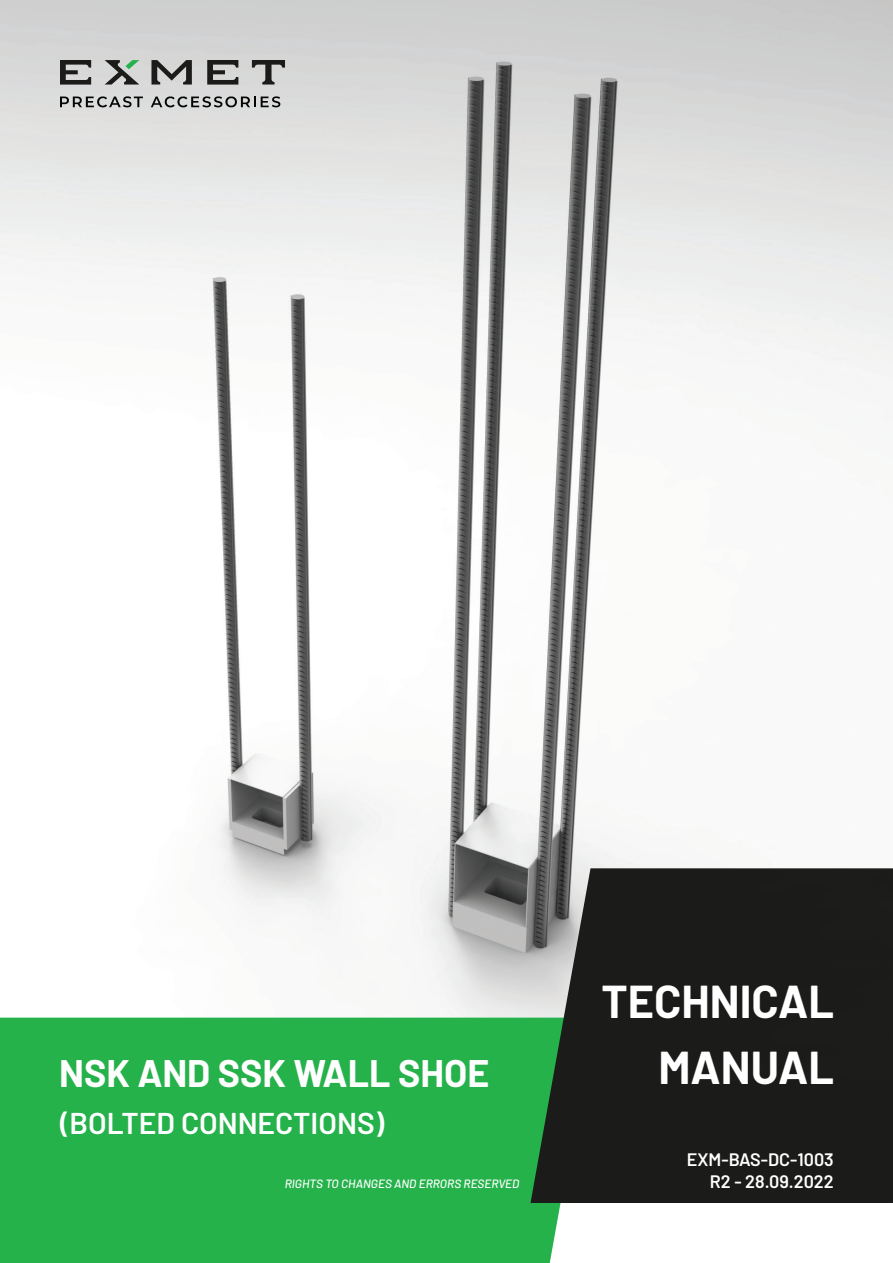
<style>
.page{position:relative;width:893px;height:1263px;background:#fff}
.page>*{position:absolute;margin:0;border:0;box-sizing:border-box;transform-origin:0 0}
.t1{font:700 45px "Barlow";color:#fff}
.t2{font:700 37.5px "Barlow";color:#fff}
.t3{font:600 30px "Barlow";color:#fff}
.t4{font:600 18px/21.6px "Barlow";color:#fff;text-align:right}
.t5{font:italic 500 12px "Barlow";color:#fff}
</style>
<div class="page">
<img style="left:0;top:0;width:893px;height:1017px">
<div style="left:0;top:1017px;width:561px;height:246px;background:#25b24b"></div>
<svg style="left:530px;top:868px;width:363px;height:335px;background:#262c26"></svg>
<svg style="left:252px;top:60px;width:33px;height:25px"></svg>
<svg style="left:207px;top:60px;width:31px;height:25px"></svg>
<svg style="left:151px;top:60px;width:41px;height:25px"></svg>
<svg style="left:60px;top:60px;width:31px;height:25px"></svg>
<svg style="left:105px;top:60px;width:34px;height:25px"></svg>
<svg style="left:60px;top:96px;width:83px;height:11px"></svg>
<svg style="left:151px;top:96px;width:129px;height:12px;background:#959696"></svg>
<img style="left:727px;top:176px;width:166px;height:905px">
<h1 class="t1" style="left:601px;top:968px;width:234px">TECHNICAL</h1>
<h2 class="t2" style="left:59px;top:1046px;width:432px">NSK AND SSK WALL SHOE</h2>
<h1 class="t1" style="left:658px;top:1034px;width:177px">MANUAL</h1>
<h3 class="t3" style="left:60px;top:1101px;width:326px">(BOLTED CONNECTIONS)</h3>
<p class="t5" style="left:285px;top:1175px;width:236px">RIGHTS TO CHANGES AND ERRORS RESERVED</p>
<h3 class="t4" style="left:687px;top:1148px;width:148px">EXM-BAS-DC-1003<br>R2 - 28.09.2022</h3>
</div>
